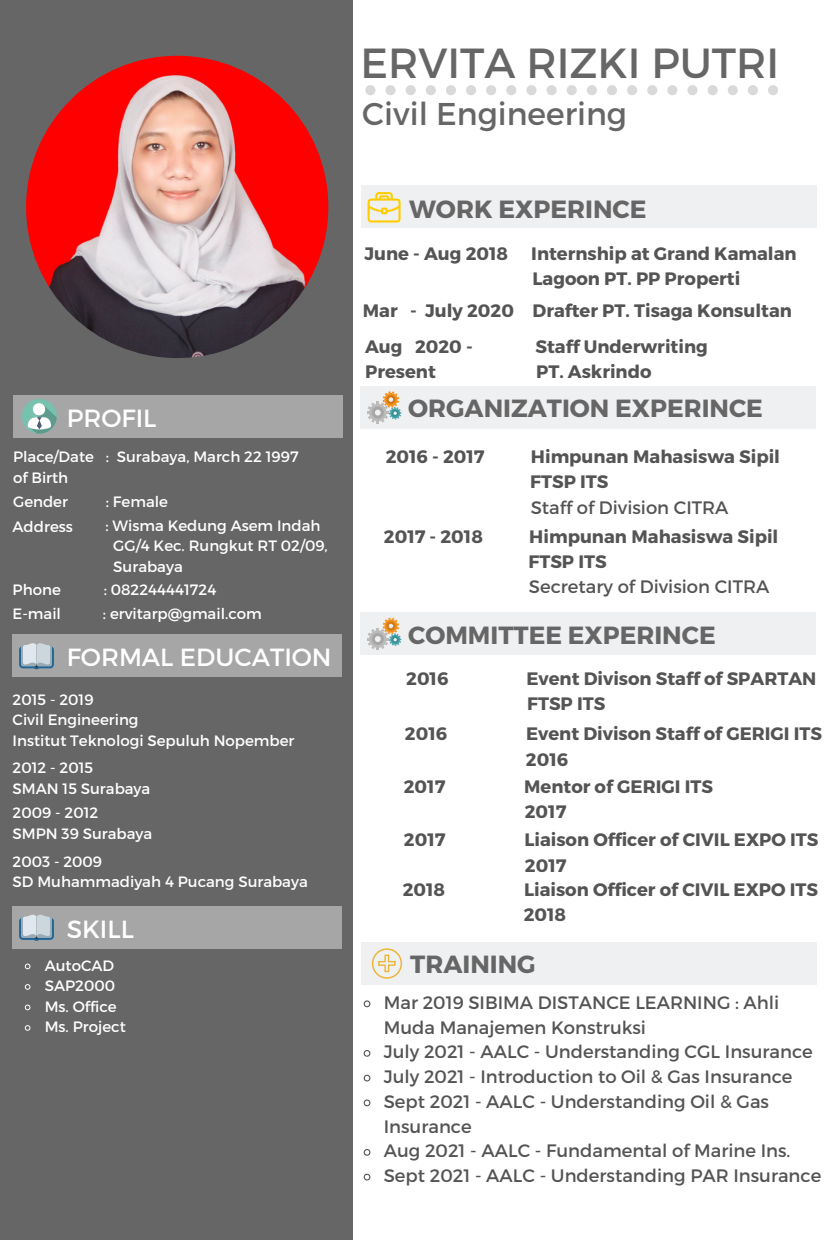
<style>
.page{position:relative;width:827px;height:1240px;background:#fff}
.page>*{position:absolute;margin:0;border:0;box-sizing:border-box;transform-origin:0 0}
.t1{font:42px "Montserrat";color:#666}
.t2{font:31.5px "Montserrat";color:#666}
.t3{font:700 24.9px "Montserrat";color:#666}
.t4{font:24.9px "Montserrat";color:#fff}
.t5{font:700 18px "Montserrat";color:#545454}
.t6{font:18px/24.8px "Montserrat";color:#545454}
.t7{font:15px "Montserrat";color:#fff}
</style>
<div class="page">
<div style="left:0;top:0;width:353px;height:1240px;background:#666"></div>
<svg style="left:365px;top:85px;width:10px;height:10px"></svg>
<svg style="left:385px;top:85px;width:11px;height:10px"></svg>
<svg style="left:406px;top:85px;width:10px;height:10px"></svg>
<svg style="left:426px;top:85px;width:10px;height:10px"></svg>
<svg style="left:446px;top:85px;width:10px;height:10px"></svg>
<svg style="left:466px;top:85px;width:10px;height:10px"></svg>
<svg style="left:486px;top:85px;width:10px;height:10px"></svg>
<svg style="left:506px;top:85px;width:10px;height:10px"></svg>
<svg style="left:526px;top:85px;width:10px;height:10px"></svg>
<svg style="left:546px;top:85px;width:11px;height:10px"></svg>
<svg style="left:567px;top:85px;width:10px;height:10px"></svg>
<svg style="left:587px;top:85px;width:10px;height:10px"></svg>
<svg style="left:607px;top:85px;width:10px;height:10px"></svg>
<svg style="left:627px;top:85px;width:10px;height:10px"></svg>
<svg style="left:647px;top:85px;width:10px;height:10px"></svg>
<svg style="left:667px;top:85px;width:10px;height:10px"></svg>
<svg style="left:687px;top:85px;width:10px;height:10px"></svg>
<svg style="left:708px;top:85px;width:10px;height:10px"></svg>
<svg style="left:728px;top:85px;width:10px;height:10px"></svg>
<svg style="left:748px;top:85px;width:10px;height:10px"></svg>
<svg style="left:768px;top:85px;width:10px;height:10px"></svg>
<div style="left:361px;top:185px;width:456px;height:43px;background:#eff0f2"></div>
<div style="left:360px;top:386px;width:456px;height:43px;background:#eff0f2"></div>
<svg style="left:368px;top:192px;width:33px;height:30px"></svg>
<div style="left:13px;top:395px;width:330px;height:43px;background:#a6a6a6"></div>
<div style="left:22px;top:399px;width:35px;height:35px;background:#76c2af;border-radius:50%"></div>
<svg style="left:27px;top:403px;width:30px;height:31px"></svg>
<div style="left:13px;top:634px;width:329px;height:43px;background:#a6a6a6"></div>
<svg style="left:19px;top:643px;width:35px;height:26px"></svg>
<div style="left:361px;top:941px;width:455px;height:43px;background:#eff0f2"></div>
<svg style="left:372px;top:948px;width:30px;height:31px"></svg>
<div style="left:360px;top:612px;width:456px;height:43px;background:#eff0f2"></div>
<svg style="left:367px;top:618px;width:34px;height:32px"></svg>
<svg style="left:367px;top:391px;width:34px;height:32px"></svg>
<svg style="left:363px;top:1000px;width:8px;height:8px"></svg>
<svg style="left:363px;top:1050px;width:8px;height:7px"></svg>
<svg style="left:363px;top:1074px;width:8px;height:8px"></svg>
<svg style="left:363px;top:1099px;width:8px;height:8px"></svg>
<svg style="left:363px;top:1149px;width:8px;height:7px"></svg>
<svg style="left:363px;top:1173px;width:8px;height:8px"></svg>
<div style="left:13px;top:905px;width:329px;height:43px;background:#a6a6a6"></div>
<svg style="left:19px;top:915px;width:35px;height:26px"></svg>
<svg style="left:24px;top:963px;width:7px;height:7px"></svg>
<svg style="left:24px;top:984px;width:7px;height:6px"></svg>
<svg style="left:24px;top:1004px;width:7px;height:7px"></svg>
<svg style="left:24px;top:1025px;width:7px;height:6px"></svg>
<img style="left:26px;top:56px;width:302px;height:302px;border-radius:50%">
<p class="t4" style="left:67px;top:402px;width:91px">PROFIL</p>
<p class="t7" style="left:13px;top:447px;width:82px">Place/Date</p>
<p class="t7" style="left:13px;top:468px;width:57px">of Birth</p>
<p class="t7" style="left:106px;top:447px;width:194px">: Surabaya, March 22 1997</p>
<p class="t7" style="left:13px;top:492px;width:56px">Gender</p>
<p class="t7" style="left:106px;top:492px;width:64px">: Female</p>
<p class="t7" style="left:13px;top:517px;width:62px">Address</p>
<p class="t7" style="left:13px;top:580px;width:50px">Phone</p>
<p class="t7" style="left:13px;top:604px;width:50px">E-mail</p>
<p class="t7" style="left:106px;top:516px;width:216px">: Wisma Kedung Asem Indah</p>
<p class="t7" style="left:113px;top:536px;width:216px">GG/4 Kec. Rungkut RT 02/09,</p>
<p class="t7" style="left:113px;top:557px;width:71px">Surabaya</p>
<p class="t7" style="left:104px;top:580px;width:114px">: 082244441724</p>
<p class="t7" style="left:103px;top:604px;width:160px">: ervitarp@gmail.com</p>
<p class="t4" style="left:67px;top:641px;width:266px">FORMAL EDUCATION</p>
<p class="t7" style="left:13px;top:690px;width:83px">2015 - 2019</p>
<p class="t7" style="left:13px;top:710px;width:127px">Civil Engineering</p>
<p class="t7" style="left:13px;top:731px;width:283px">Institut Teknologi Sepuluh Nopember</p>
<p class="t7" style="left:13px;top:758px;width:82px">2012 - 2015</p>
<p class="t7" style="left:13px;top:778px;width:139px">SMAN 15 Surabaya</p>
<p class="t7" style="left:13px;top:803px;width:87px">2009 - 2012</p>
<p class="t7" style="left:13px;top:824px;width:141px">SMPN 39 Surabaya</p>
<p class="t7" style="left:13px;top:852px;width:91px">2003 - 2009</p>
<p class="t7" style="left:13px;top:872px;width:297px">SD Muhammadiyah 4 Pucang Surabaya</p>
<p class="t4" style="left:67px;top:912px;width:69px">SKILL</p>
<p class="t7" style="left:45px;top:955px;width:71px">AutoCAD</p>
<p class="t7" style="left:45px;top:976px;width:72px">SAP2000</p>
<p class="t7" style="left:45px;top:996px;width:73px">Ms. Office</p>
<p class="t7" style="left:45px;top:1017px;width:83px">Ms. Project</p>
<p class="t1" style="left:360px;top:36px;width:420px">ERVITA RIZKI PUTRI</p>
<p class="t2" style="left:362px;top:93px;width:266px">Civil Engineering</p>
<p class="t3" style="left:409px;top:193px;width:239px">WORK EXPERINCE</p>
<p class="t5" style="left:365px;top:242px;width:145px">June - Aug 2018</p>
<p class="t5" style="left:531px;top:242px;width:267px">Internship at Grand Kamalan</p>
<p class="t5" style="left:532px;top:267px;width:209px">Lagoon PT. PP Properti</p>
<p class="t5" style="left:363px;top:298px;width:431px">Mar - July 2020 Drafter PT. Tisaga Konsultan</p>
<p class="t5" style="left:365px;top:335px;width:109px">Aug 2020 -</p>
<p class="t5" style="left:535px;top:335px;width:174px">Staff Underwriting</p>
<p class="t5" style="left:365px;top:359px;width:72px">Present</p>
<p class="t5" style="left:536px;top:359px;width:117px">PT. Askrindo</p>
<p class="t3" style="left:408px;top:392px;width:356px">ORGANIZATION EXPERINCE</p>
<p class="t5" style="left:386px;top:445px;width:100px">2016 - 2017</p>
<p class="t5" style="left:531px;top:445px;width:251px">Himpunan Mahasiswa Sipil</p>
<p class="t5" style="left:530px;top:470px;width:80px">FTSP ITS</p>
<p class="t6" style="left:531px;top:494px;width:199px">Staff of Division CITRA</p>
<p class="t5" style="left:384px;top:525px;width:100px">2017 - 2018</p>
<p class="t5" style="left:529px;top:525px;width:251px">Himpunan Mahasiswa Sipil</p>
<p class="t5" style="left:528px;top:550px;width:80px">FTSP ITS</p>
<p class="t6" style="left:529px;top:574px;width:242px">Secretary of Division CITRA</p>
<p class="t3" style="left:408px;top:619px;width:309px">COMMITTEE EXPERINCE</p>
<p class="t5" style="left:406px;top:667px;width:44px">2016</p>
<p class="t5" style="left:526px;top:667px;width:291px">Event Divison Staff of SPARTAN</p>
<p class="t5" style="left:527px;top:692px;width:80px">FTSP ITS</p>
<p class="t5" style="left:405px;top:722px;width:44px">2016</p>
<p class="t5" style="left:526px;top:722px;width:298px">Event Divison Staff of GERIGI ITS</p>
<p class="t5" style="left:526px;top:747px;width:44px">2016</p>
<p class="t5" style="left:404px;top:774px;width:43px">2017</p>
<p class="t5" style="left:524px;top:774px;width:190px">Mentor of GERIGI ITS</p>
<p class="t5" style="left:525px;top:800px;width:43px">2017</p>
<p class="t5" style="left:404px;top:828px;width:43px">2017</p>
<p class="t5" style="left:524px;top:828px;width:296px">Liaison Officer of CIVIL EXPO ITS</p>
<p class="t5" style="left:525px;top:853px;width:43px">2017</p>
<p class="t5" style="left:403px;top:877px;width:44px">2018</p>
<p class="t5" style="left:524px;top:877px;width:296px">Liaison Officer of CIVIL EXPO ITS</p>
<p class="t5" style="left:524px;top:903px;width:44px">2018</p>
<p class="t3" style="left:410px;top:948px;width:127px">TRAINING</p>
<p class="t6" style="left:384px;top:989px;width:397px">Mar 2019 SIBIMA DISTANCE LEARNING : Ahli<br>Muda Manajemen Konstruksi</p>
<p class="t6" style="left:384px;top:1039px;width:430px">July 2021 - AALC - Understanding CGL Insurance</p>
<p class="t6" style="left:384px;top:1063px;width:410px">July 2021 - Introduction to Oil &amp; Gas Insurance</p>
<p class="t6" style="left:384px;top:1088px;width:387px">Sept 2021 - AALC - Understanding Oil &amp; Gas<br>Insurance</p>
<p class="t6" style="left:384px;top:1138px;width:408px">Aug 2021 - AALC - Fundamental of Marine Ins.</p>
<p class="t6" style="left:384px;top:1162px;width:439px">Sept 2021 - AALC - Understanding PAR Insurance</p>
</div>
